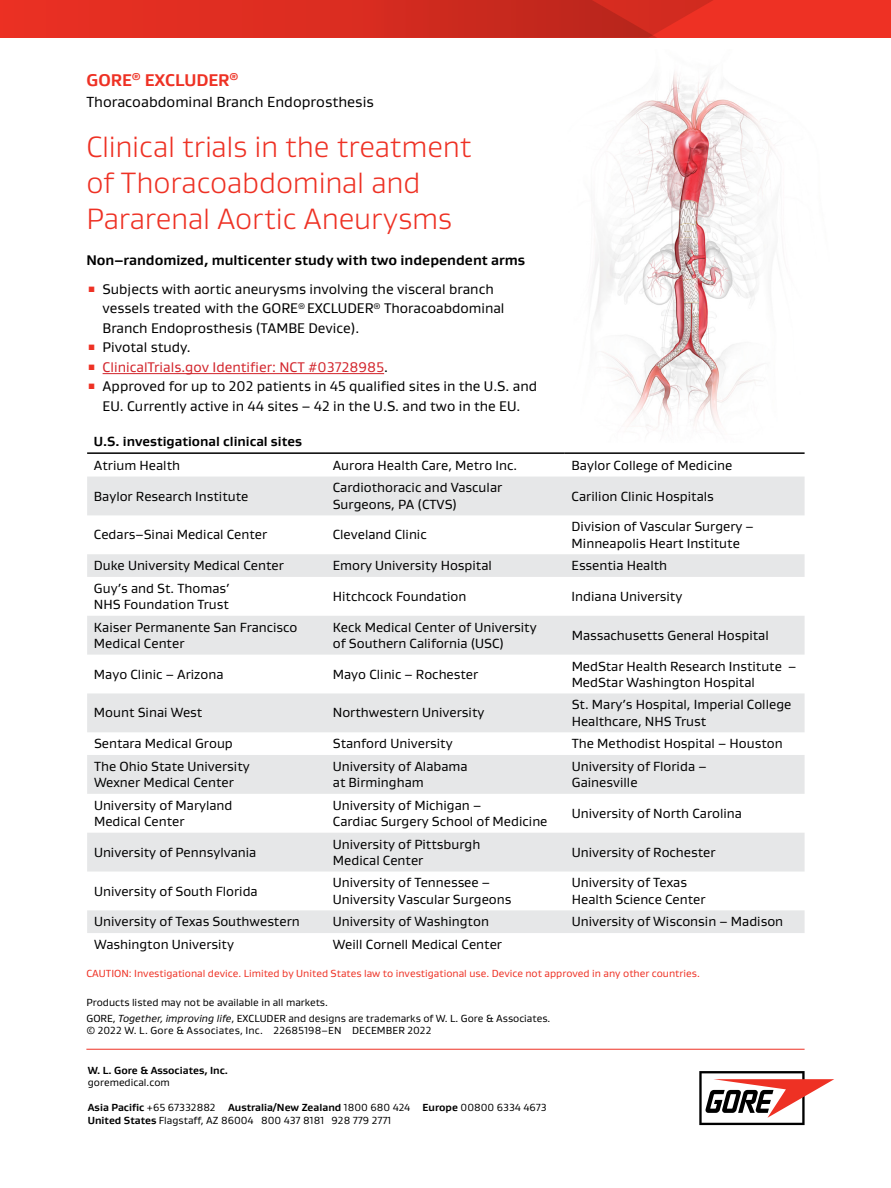
<style>
.page{position:relative;width:891px;height:1188px;background:#fff}
.page>*{position:absolute;margin:0;border:0;box-sizing:border-box;transform-origin:0 0}
.t1{font:300 30px/36px "Gore Gustan";letter-spacing:-.01em;color:#ee3124}
.t2{font:700 17.4px "Gore Gustan";color:#ee3124}
.t3{font:15px "Gore Gustan";color:#000}
.t4{font:14.25px/19.5px "Gore Gustan";color:#000}
.t5{font:700 14.25px "Gore Gustan";color:#000}
.t6{font:14.25px "Gore Gustan";color:#d2232a}
.t7{font:13.5px/16.2px "Gore Gustan";color:#000}
.t8{font:700 13.5px "Gore Gustan";color:#000}
.t9{font:10.5px/16.6px "Gore Gustan";color:#000}
.t10{font:10.5px "Gore Gustan";color:#ee3124}
.t11{font:700 10.5px "Gore Gustan";color:#000}
.s1{color:#000}
.s2{font-style:italic}
.s3{font-weight:700}
</style>
<div class="page">
<img style="left:593px;top:73px;width:181px;height:358px">
<div style="left:0;top:0;width:891px;height:38px;background:#ee3124"></div>
<svg style="left:132px;top:0;width:581px;height:38px"></svg>
<hr style="left:86px;top:1049px;width:719px;height:1px;background:#ee3124">
<svg style="left:699px;top:1071px;width:135px;height:54px"></svg>
<hr style="left:103px;top:373px;width:281px;height:1px;background:#d2232a">
<svg style="left:87px;top:477px;width:718px;height:456px;fill:#e6e7e8"></svg>
<hr style="left:87px;top:452px;width:239px;height:2px;background:#000">
<hr style="left:326px;top:452px;width:239px;height:2px;background:#000">
<hr style="left:565px;top:452px;width:240px;height:2px;background:#000">
<p class="t2" style="left:86px;top:69px;width:154px">GORE<sup>®</sup> EXCLUDER<sup>®</sup></p>
<p class="t3" style="left:86px;top:92px;width:289px">Thoracoabdominal Branch Endoprosthesis</p>
<h1 class="t1" style="left:86px;top:128px;width:387px">Clinical trials in the treatment of Thoracoabdominal and<br>Pararenal Aortic Aneurysms</h1>
<p class="t5" style="left:86px;top:250px;width:440px">Non–randomized, multicenter study with two independent arms</p>
<p class="t4" style="left:103px;top:279px;width:403px;text-indent:-16px"><sup>▪</sup> Subjects with aortic aneurysms involving the visceral branch vessels treated with the GORE<sup>®</sup> EXCLUDER<sup>®</sup> Thoracoabdominal<br>Branch Endoprosthesis (TAMBE Device).</p>
<p class="t4" style="left:86px;top:337px;width:106px"><sup>▪</sup> Pivotal study.</p>
<p class="t6" style="left:86px;top:358px;width:303px"><sup>▪</sup> ClinicalTrials.gov Identifier: NCT #03728985<span class="s1">.</span></p>
<p class="t4" style="left:86px;top:376px;width:452px;text-align:center"><sup>▪</sup> Approved for up to 202 patients in 45 qualified sites in the U.S. and<br>EU. Currently active in 44 sites – 42 in the U.S. and two in the EU.</p>
<p class="t8" style="left:94px;top:433px;width:210px">U.S. investigational clinical sites</p>
<p class="t7" style="left:94px;top:457px;width:88px">Atrium Health</p>
<p class="t7" style="left:333px;top:457px;width:186px">Aurora Health Care, Metro Inc.</p>
<p class="t7" style="left:572px;top:457px;width:162px">Baylor College of Medicine</p>
<p class="t7" style="left:94px;top:487px;width:156px">Baylor Research Institute</p>
<p class="t7" style="left:333px;top:479px;width:171px">Cardiothoracic and Vascular<br>Surgeons, PA (CTVS)</p>
<p class="t7" style="left:572px;top:487px;width:144px">Carilion Clinic Hospitals</p>
<p class="t7" style="left:94px;top:526px;width:175px">Cedars–Sinai Medical Center</p>
<p class="t7" style="left:333px;top:526px;width:96px">Cleveland Clinic</p>
<p class="t7" style="left:572px;top:518px;width:184px">Division of Vascular Surgery –<br>Minneapolis Heart Institute</p>
<p class="t7" style="left:94px;top:557px;width:191px">Duke University Medical Center</p>
<p class="t7" style="left:333px;top:557px;width:161px">Emory University Hospital</p>
<p class="t7" style="left:572px;top:557px;width:97px">Essentia Health</p>
<p class="t7" style="left:94px;top:580px;width:137px">Guy’s and St. Thomas’<br>NHS Foundation Trust</p>
<p class="t7" style="left:333px;top:588px;width:135px">Hitchcock Foundation</p>
<p class="t7" style="left:572px;top:588px;width:112px">Indiana University</p>
<p class="t7" style="left:94px;top:619px;width:205px">Kaiser Permanente San Francisco<br>Medical Center</p>
<p class="t7" style="left:333px;top:619px;width:205px">Keck Medical Center of University of Southern California (USC)</p>
<p class="t7" style="left:572px;top:627px;width:199px">Massachusetts General Hospital</p>
<p class="t7" style="left:94px;top:666px;width:131px">Mayo Clinic – Arizona</p>
<p class="t7" style="left:333px;top:666px;width:147px">Mayo Clinic – Rochester</p>
<p class="t7" style="left:572px;top:657px;width:226px">MedStar Health Research Institute –<br>MedStar Washington Hospital</p>
<p class="t7" style="left:94px;top:704px;width:110px">Mount Sinai West</p>
<p class="t7" style="left:333px;top:704px;width:153px">Northwestern University</p>
<p class="t7" style="left:572px;top:696px;width:221px">St. Mary’s Hospital, Imperial College<br>Healthcare, NHS Trust</p>
<p class="t7" style="left:94px;top:735px;width:140px">Sentara Medical Group</p>
<p class="t7" style="left:333px;top:735px;width:121px">Stanford University</p>
<p class="t7" style="left:572px;top:735px;width:212px">The Methodist Hospital – Houston</p>
<p class="t7" style="left:94px;top:758px;width:157px">The Ohio State University<br>Wexner Medical Center</p>
<p class="t7" style="left:333px;top:758px;width:136px">University of Alabama at Birmingham</p>
<p class="t7" style="left:572px;top:758px;width:136px">University of Florida –<br>Gainesville</p>
<p class="t7" style="left:94px;top:797px;width:140px">University of Maryland<br>Medical Center</p>
<p class="t7" style="left:333px;top:797px;width:216px">University of Michigan –<br>Cardiac Surgery School of Medicine</p>
<p class="t7" style="left:572px;top:805px;width:172px">University of North Carolina</p>
<p class="t7" style="left:94px;top:844px;width:164px">University of Pennsylvania</p>
<p class="t7" style="left:333px;top:835px;width:149px">University of Pittsburgh<br>Medical Center</p>
<p class="t7" style="left:572px;top:844px;width:145px">University of Rochester</p>
<p class="t7" style="left:94px;top:882px;width:165px">University of South Florida</p>
<p class="t7" style="left:333px;top:874px;width:180px">University of Tennessee –<br>University Vascular Surgeons</p>
<p class="t7" style="left:572px;top:874px;width:135px">University of Texas<br>Health Science Center</p>
<p class="t7" style="left:94px;top:913px;width:207px">University of Texas Southwestern</p>
<p class="t7" style="left:333px;top:913px;width:158px">University of Washington</p>
<p class="t7" style="left:572px;top:913px;width:213px">University of Wisconsin – Madison</p>
<p class="t7" style="left:94px;top:936px;width:141px">Washington University</p>
<p class="t7" style="left:333px;top:936px;width:171px">Weill Cornell Medical Center</p>
<p class="t10" style="left:86px;top:966px;width:615px">CAUTION: Investigational device. Limited by United States law to investigational use. Device not approved in any other countries.</p>
<p class="t9" style="left:86px;top:993px;width:466px">Products listed may not be available in all markets.<br>GORE, <span class="s2">Together, improving life</span>, EXCLUDER and designs are trademarks of W. L. Gore &amp; Associates.</p>
<p class="t9" style="left:86px;top:1022px;width:347px">© 2022 W. L. Gore &amp; Associates, Inc. 22685198–EN DECEMBER 2022</p>
<p class="t11" style="left:88px;top:1063px;width:142px">W. L. Gore &amp; Associates, Inc.</p>
<p class="t9" style="left:88px;top:1074px;width:84px">goremedical.com</p>
<p class="t9" style="left:88px;top:1101px;width:460px;line-height:12.6px"><span class="s3">Asia Pacific</span> +65 67332882 <span class="s3">Australia/New Zealand</span> 1800 680 424 <span class="s3">Europe</span> 00800 6334 4673<br><span class="s3">United States</span> Flagstaff, AZ 86004 800 437 8181 928 779 2771</p>
</div>
